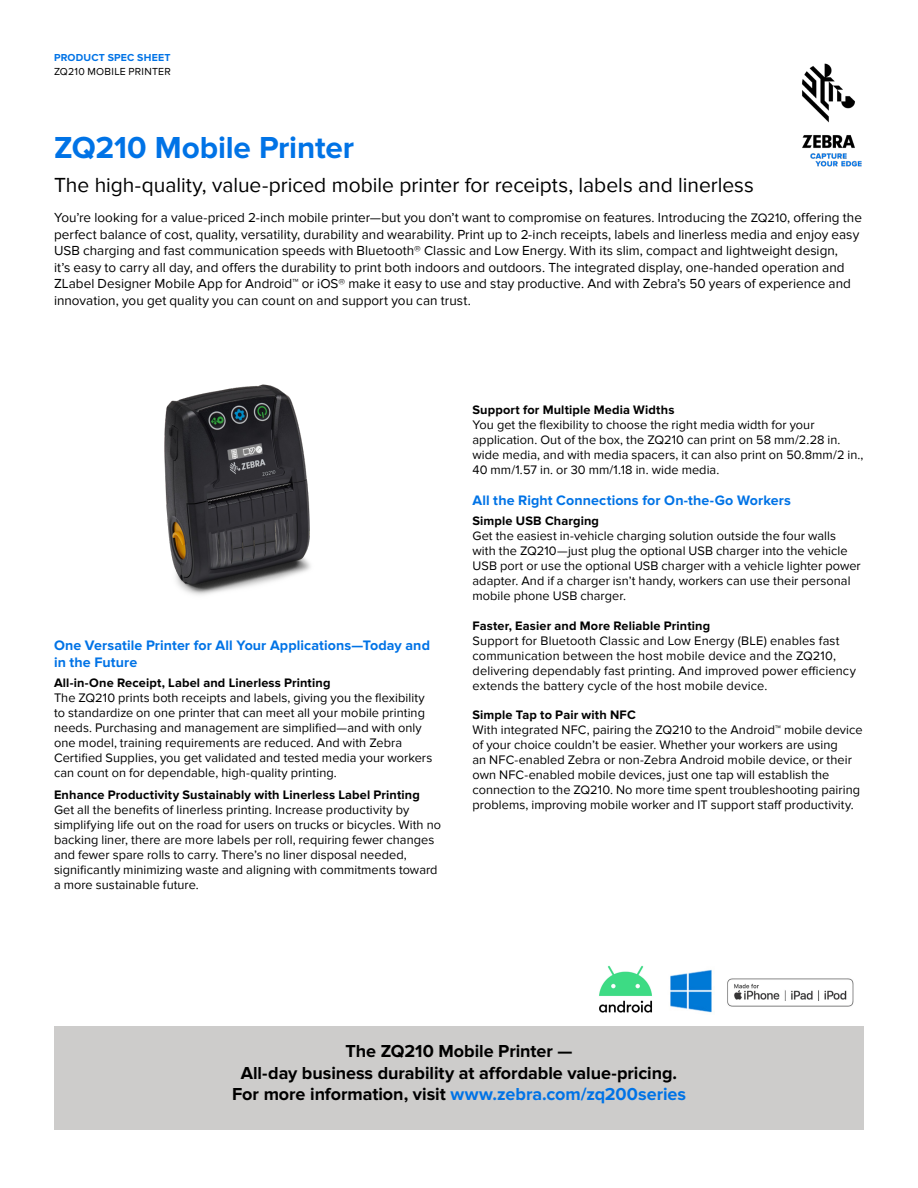
<style>
.page{position:relative;width:918px;height:1188px;background:#fff}
.page>*{position:absolute;margin:0;border:0;box-sizing:border-box;transform-origin:0 0}
.t1{font:700 31.5px "Proxima Nova";letter-spacing:-.005em;color:#0073e6}
.t2{font:21px "Proxima Nova";color:#000}
.t3{font:700 18px/21.6px "Proxima Nova";letter-spacing:-.005em;color:#000;text-align:center}
.t4{font:700 14.25px/17.2px "Proxima Nova";letter-spacing:.005em;color:#0073e6}
.t5{font:13.5px/16.5px "Proxima Nova";color:#000}
.t6{font:12.75px/15px "Proxima Nova";letter-spacing:.005em;color:#000}
.t7{font:700 12.75px "Proxima Nova";letter-spacing:.01em;color:#000}
.t8{font:10.5px "Proxima Nova";letter-spacing:.025em;color:#000}
.t9{font:700 10.5px "Proxima Nova";letter-spacing:.02em;color:#0073e6}
.s1{font-size:12.75px}
.s2{color:#0073e6}
</style>
<div class="page">
<div style="left:54px;top:1026px;width:810px;height:104px;background:#cdcccb"></div>
<img style="left:670px;top:969px;width:42px;height:44px">
<img style="left:599px;top:965px;width:53px;height:48px">
<img style="left:164px;top:384px;width:147px;height:211px">
<img style="left:727px;top:978px;width:127px;height:29px">
<img style="left:802px;top:63px;width:60px;height:104px">
<p class="t9" style="left:54px;top:51px;width:118px">PRODUCT SPEC SHEET</p>
<p class="t8" style="left:54px;top:66px;width:118px">ZQ210 MOBILE PRINTER</p>
<h1 class="t1" style="left:54px;top:129px;width:302px">ZQ210 Mobile Printer</h1>
<h2 class="t2" style="left:54px;top:173px;width:701px">The high-quality, value-priced mobile printer for receipts, labels and linerless</h2>
<p class="t5" style="left:54px;top:210px;width:809px">You’re looking for a value-priced 2-inch mobile printer—but you don’t want to compromise on features. Introducing the <span class="s1">ZQ210</span>, offering the perfect balance of cost, quality, versatility, durability and wearability. Print up to 2-inch receipts, labels and linerless media and enjoy easy USB charging and fast communication speeds with Bluetooth® Classic and Low Energy. With its slim, compact and lightweight design,<br>it’s easy to carry all day, and offers the durability to print both indoors and outdoors. The integrated display, one-handed operation and ZLabel Designer Mobile App for Android™ or iOS® make it easy to use and stay productive. And with Zebra’s 50 years of experience and innovation, you get quality you can count on and support you can trust.</p>
<p class="t4" style="left:54px;top:637px;width:378px">One Versatile Printer for All Your Applications—Today and in the Future</p>
<p class="t7" style="left:54px;top:676px;width:278px">All-in-One Receipt, Label and Linerless Printing</p>
<p class="t6" style="left:54px;top:691px;width:380px">The ZQ210 prints both receipts and labels, giving you the flexibility to standardize on one printer that can meet all your mobile printing needs. Purchasing and management are simplified—and with only one model, training requirements are reduced. And with Zebra Certified Supplies, you get validated and tested media your workers can count on for dependable, high-quality printing.</p>
<p class="t7" style="left:54px;top:788px;width:367px">Enhance Productivity Sustainably with Linerless Label Printing</p>
<p class="t6" style="left:54px;top:803px;width:389px">Get all the benefits of linerless printing. Increase productivity by simplifying life out on the road for users on trucks or bicycles. With no backing liner, there are more labels per roll, requiring fewer changes and fewer spare rolls to carry. There’s no liner disposal needed, significantly minimizing waste and aligning with commitments toward a more sustainable future.</p>
<p class="t7" style="left:472px;top:403px;width:203px">Support for Multiple Media Widths</p>
<p class="t6" style="left:472px;top:418px;width:392px">You get the flexibility to choose the right media width for your application. Out of the box, the ZQ210 can print on 58 mm/2.28 in. wide media, and with media spacers, it can also print on 50.8mm/2 in., 40 mm/1.57 in. or 30 mm/1.18 in. wide media.</p>
<p class="t4" style="left:472px;top:492px;width:320px">All the Right Connections for On-the-Go Workers</p>
<p class="t7" style="left:472px;top:514px;width:128px">Simple USB Charging</p>
<p class="t6" style="left:472px;top:529px;width:390px">Get the easiest in-vehicle charging solution outside the four walls with the ZQ210—just plug the optional USB charger into the vehicle USB port or use the optional USB charger with a vehicle lighter power adapter. And if a charger isn’t handy, workers can use their personal mobile phone USB charger.</p>
<p class="t7" style="left:472px;top:618px;width:239px">Faster, Easier and More Reliable Printing</p>
<p class="t6" style="left:472px;top:633px;width:385px">Support for Bluetooth Classic and Low Energy (BLE) enables fast communication between the host mobile device and the ZQ210, delivering dependably fast printing. And improved power efficiency extends the battery cycle of the host mobile device.</p>
<p class="t7" style="left:472px;top:707px;width:165px">Simple Tap to Pair with NFC</p>
<p class="t6" style="left:472px;top:722px;width:392px">With integrated NFC, pairing the ZQ210 to the Android™ mobile device of your choice couldn’t be easier. Whether your workers are using<br>an NFC-enabled Zebra or non-Zebra Android mobile device, or their own NFC-enabled mobile devices, just one tap will establish the connection to the ZQ210. No more time spent troubleshooting pairing problems, improving mobile worker and IT support staff productivity.</p>
<h3 class="t3" style="left:232px;top:1041px;width:455px">The ZQ210 Mobile Printer —<br>All-day business durability at affordable value-pricing.<br>For more information, visit <span class="s2">www.zebra.com/zq200series</span></h3>
</div>
